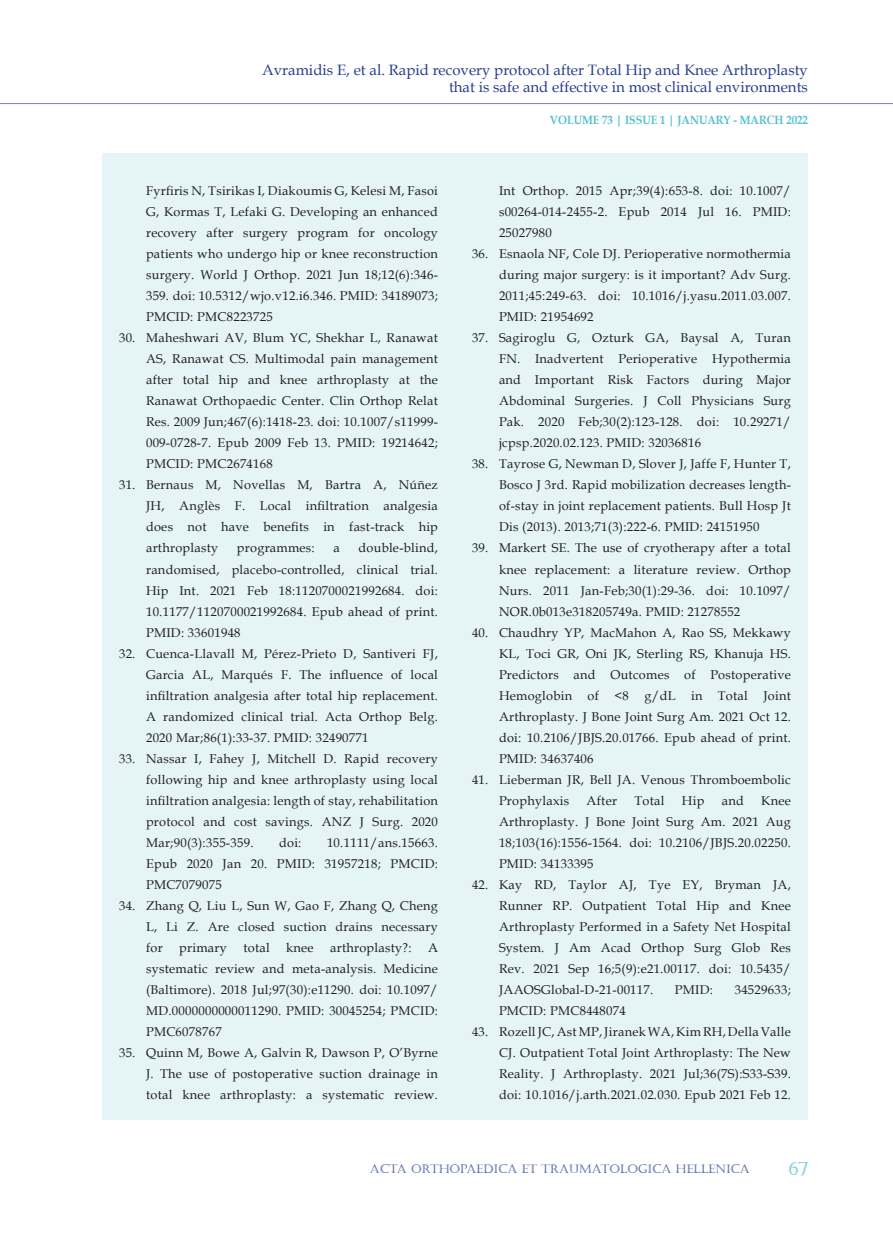
<style>
.page{position:relative;width:893px;height:1234px;background:#fff}
.page>*{position:absolute;margin:0;border:0;box-sizing:border-box;transform-origin:0 0}
.t1{font:18px "Castellar";color:#54c0ce}
.t2{font:15px/17.2px "Book Antiqua";color:#253f8e;text-align:right}
.t3{font:12.75px/21px "Book Antiqua";letter-spacing:.02em;color:#231f20;text-align:justify}
.t4{font:12px "Castellar";color:#253f8e}
.t5{font:700 12px "Book Antiqua";color:#54c0ce;scale:.9 1}
</style>
<div class="page">
<hr style="left:0;top:103px;width:893px;height:3px;background:#231f20;opacity:.75">
<div style="left:102px;top:153px;width:706px;height:966px;background:#e5f4f6"></div>
<p class="t2" style="left:262px;top:61px;width:547px">Avramidis E, et al. Rapid recovery protocol after Total Hip and Knee Arthroplasty that is safe and effective in most clinical environments</p>
<p class="t3" style="left:146px;top:180px;width:293px">Fyrfiris N, Tsirikas I, Diakoumis G, Kelesi M, Fasoi G, Kormas T, Lefaki G. Developing an enhanced recovery after surgery program for oncology patients who undergo hip or knee reconstruction surgery. World J Orthop. 2021 Jun 18;12(6):346- 359. doi: 10.5312/wjo.v12.i6.346. PMID: 34189073; PMCID: PMC8223725</p>
<p class="t3" style="left:146px;top:327px;width:293px;text-indent:-27px">30. Maheshwari AV, Blum YC, Shekhar L, Ranawat AS, Ranawat CS. Multimodal pain management after total hip and knee arthroplasty at the Ranawat Orthopaedic Center. Clin Orthop Relat Res. 2009 Jun;467(6):1418-23. doi: 10.1007/s11999- 009-0728-7. Epub 2009 Feb 13. PMID: 19214642; PMCID: PMC2674168</p>
<p class="t3" style="left:146px;top:474px;width:293px;text-indent:-27px">31. Bernaus M, Novellas M, Bartra A, Núñez JH, Anglès F. Local infiltration analgesia does not have benefits in fast-track hip arthroplasty</p>
<p class="t3" style="left:146px;top:537px;width:293px;text-indent:212px">double-blind, randomised, placebo-controlled, clinical trial.<br>Hip Int. 2021 Feb 18:1120700021992684. doi:<br>10.1177/1120700021992684. Epub ahead of print.<br>PMID: 33601948</p>
<p class="t3" style="left:146px;top:642px;width:293px;text-indent:-27px">32. Cuenca-Llavall M, Pérez-Prieto D, Santiveri FJ, Garcia AL, Marqués F. The influence of local infiltration analgesia after total hip replacement.<br>A randomized clinical trial. Acta Orthop Belg.<br>2020 Mar;86(1):33-37. PMID: 32490771</p>
<p class="t3" style="left:146px;top:747px;width:293px;text-indent:-27px">33. Nassar I, Fahey J, Mitchell D. Rapid recovery following hip and knee arthroplasty using local infiltration analgesia: length of stay, rehabilitation protocol and cost savings. ANZ J Surg. 2020<br>Mar;90(3):355-359.</p>
<p class="t3" style="left:237px;top:537px;width:79px">programmes:</p>
<p class="t3" style="left:333px;top:537px;width:8px">a</p>
<p class="t3" style="left:146px;top:831px;width:293px;text-indent:181px">10.1111/ans.15663.<br>Epub 2020 Jan 20. PMID: 31957218; PMCID:<br>PMC7079075</p>
<p class="t3" style="left:146px;top:894px;width:293px;text-indent:-27px">34. Zhang Q, Liu L, Sun W, Gao F, Zhang Q, Cheng L, Li Z. Are closed suction drains necessary for</p>
<p class="t3" style="left:279px;top:831px;width:24px">doi:</p>
<p class="t3" style="left:179px;top:936px;width:49px">primary</p>
<p class="t3" style="left:243px;top:936px;width:28px">total</p>
<p class="t3" style="left:286px;top:936px;width:29px">knee</p>
<p class="t3" style="left:330px;top:936px;width:83px">arthroplasty?:</p>
<p class="t3" style="left:146px;top:936px;width:293px;text-indent:282px">A systematic review and meta-analysis. Medicine (Baltimore). 2018 Jul;97(30):e11290. doi: 10.1097/ MD.0000000000011290. PMID: 30045254; PMCID:<br>PMC6078767</p>
<p class="t3" style="left:146px;top:1041px;width:293px;text-indent:-27px">35. Quinn M, Bowe A, Galvin R, Dawson P, O’Byrne J. The use of postoperative suction drainage in total knee arthroplasty: a systematic review.</p>
<p class="t5" style="left:550px;top:111px;width:288px">VOLUME 73 | ISSUE 1 | JANUARY - MARCH 2022</p>
<p class="t3" style="left:499px;top:180px;width:293px">Int Orthop. 2015 Apr;39(4):653-8. doi: 10.1007/ s00264-014-2455-2. Epub 2014 Jul 16. PMID:<br>25027980</p>
<p class="t3" style="left:499px;top:243px;width:293px;text-indent:-27px">36. Esnaola NF, Cole DJ. Perioperative normothermia during major surgery: is it important? Adv Surg.<br>2011;45:249-63. doi: 10.1016/j.yasu.2011.03.007.<br>PMID: 21954692</p>
<p class="t3" style="left:499px;top:327px;width:293px;text-indent:-27px">37. Sagiroglu G, Ozturk GA, Baysal A, Turan FN. Inadvertent Perioperative Hypothermia and Important Risk Factors during Major Abdominal Surgeries. J Coll Physicians Surg Pak. 2020 Feb;30(2):123-128. doi: 10.29271/ jcpsp.2020.02.123. PMID: 32036816</p>
<p class="t3" style="left:499px;top:453px;width:293px;text-indent:-27px">38. Tayrose G, Newman D, Slover J, Jaffe F, Hunter T, Bosco J 3rd. Rapid mobilization decreases length&shy;of-stay in joint replacement patients. Bull Hosp Jt Dis (2013). 2013;71(3):222-6. PMID: 24151950</p>
<p class="t3" style="left:499px;top:537px;width:293px;text-indent:-27px">39. Markert SE. The use of cryotherapy after a total knee replacement: a literature review. Orthop Nurs. 2011 Jan-Feb;30(1):29-36. doi: 10.1097/ NOR.0b013e318205749a. PMID: 21278552</p>
<p class="t3" style="left:499px;top:621px;width:293px;text-indent:-27px">40. Chaudhry YP, MacMahon A, Rao SS, Mekkawy KL, Toci GR, Oni JK, Sterling RS, Khanuja HS.<br>Predictors and Outcomes of Postoperative Hemoglobin of &lt;8 g/dL in Total Joint Arthroplasty. J Bone Joint Surg Am. 2021 Oct 12. doi: 10.2106/JBJS.20.01766. Epub ahead of print.<br>PMID: 34637406</p>
<p class="t3" style="left:499px;top:768px;width:293px;text-indent:-27px">41. Lieberman JR, Bell JA. Venous Thromboembolic<br>Prophylaxis</p>
<p class="t3" style="left:587px;top:789px;width:32px">After</p>
<p class="t3" style="left:634px;top:789px;width:32px">Total</p>
<p class="t3" style="left:682px;top:789px;width:24px">Hip</p>
<p class="t3" style="left:722px;top:789px;width:24px">and</p>
<p class="t3" style="left:499px;top:789px;width:293px;text-indent:262px">Knee Arthroplasty. J Bone Joint Surg Am. 2021 Aug 18;103(16):1556-1564. doi: 10.2106/JBJS.20.02250.<br>PMID: 34133395</p>
<p class="t3" style="left:499px;top:873px;width:293px;text-indent:-27px">42. Kay RD, Taylor AJ, Tye EY, Bryman JA, Runner RP. Outpatient Total Hip and Knee Arthroplasty Performed in a Safety Net Hospital System. J Am Acad Orthop Surg Glob Res Rev. 2021 Sep 16;5(9):e21.00117. doi: 10.5435/ JAAOSGlobal-D-21-00117.</p>
<p class="t3" style="left:675px;top:978px;width:40px">PMID:</p>
<p class="t3" style="left:735px;top:978px;width:58px">34529633;</p>
<p class="t3" style="left:499px;top:999px;width:128px">PMCID: PMC8448074</p>
<p class="t3" style="left:499px;top:1020px;width:293px;text-indent:-27px">43. Rozell JC, Ast MP, Jiranek WA, Kim RH, Della Valle CJ. Outpatient Total Joint Arthroplasty: The New Reality. J Arthroplasty. 2021 Jul;36(7S):S33-S39. doi: 10.1016/j.arth.2021.02.030. Epub 2021 Feb 12.</p>
<p class="t4" style="left:370px;top:1161px;width:381px">ACTA ORTHOPAEDICA ET TRAUMATOLOGICA HELLENICA</p>
<h1 class="t1" style="left:788px;top:1157px;width:21px">67</h1>
</div>
